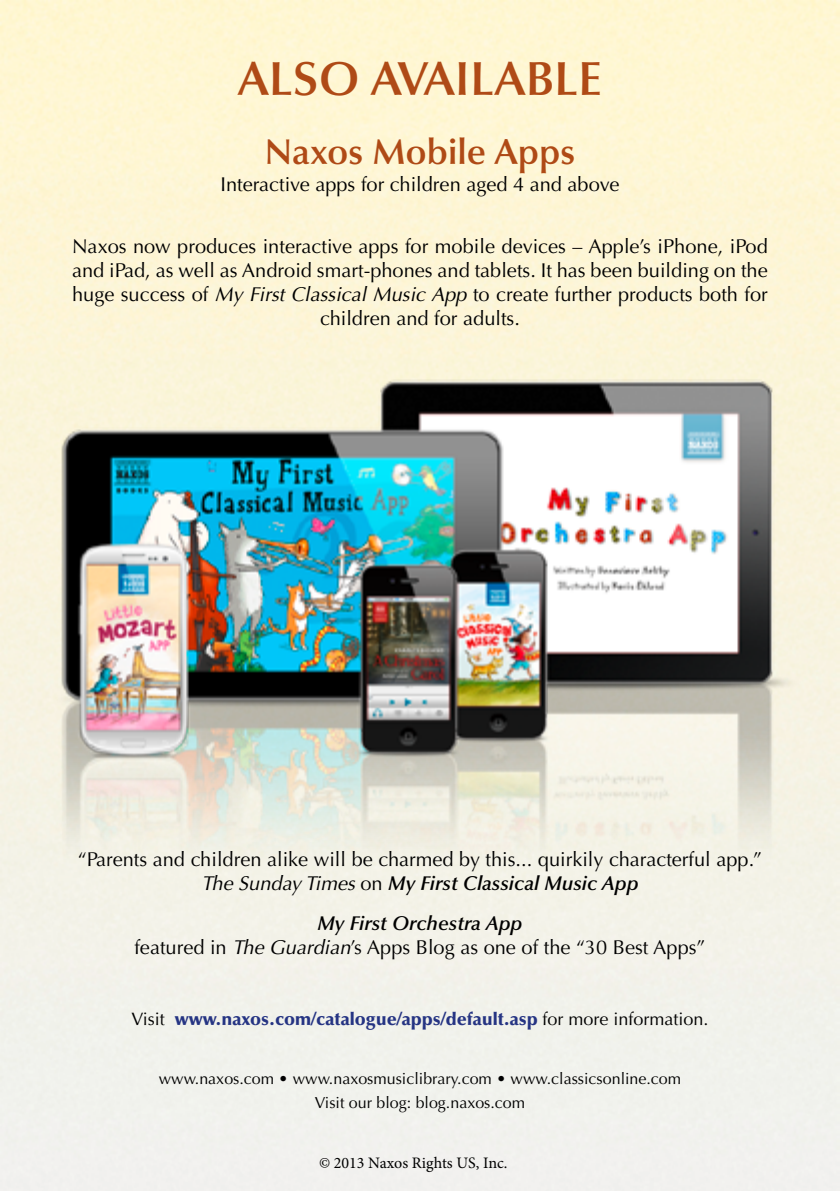
<style>
.page{position:relative;width:840px;height:1191px;background:#fff}
.page>*{position:absolute;margin:0;border:0;box-sizing:border-box;transform-origin:0 0}
.t1{font:600 48px "Optima";color:#af4a16}
.t2{font:600 36px "Optima";color:#af4a16}
.t3{font:20px/24px "Optima";color:#000;text-align:center}
.t4{font:900 18px "Optima";color:#253483}
.t5{font:16px/24px "Optima";color:#000;text-align:center}
.t6{font:16px "Minion Pro";color:#000}
.s1{font-style:italic}
.s2{font-weight:600;font-style:italic}
.s3{font-weight:400;color:#000}
</style>
<div class="page">
<img style="left:5px;top:370px;width:834px;height:490px">
<h1 class="t1" style="left:238px;top:50px;width:366px">Also Available</h1>
<h2 class="t2" style="left:264px;top:131px;width:312px">Naxos Mobile Apps</h2>
<p class="t3" style="left:220px;top:172px;width:400px">Interactive apps for children aged 4 and above</p>
<p class="t3" style="left:72px;top:234px;width:697px">Naxos now produces interactive apps for mobile devices – Apple’s iPhone, iPod and iPad, as well as Android smart-phones and tablets. It has been building on the huge success of <span class="s1">My First Classical Music App</span> to create further products both for children and for adults.</p>
<p class="t3" style="left:78px;top:847px;width:685px">“Parents and children alike will be charmed by this... quirkily characterful app.”<br><span class="s1">The Sunday Times</span> on <span class="s2">My First Classical Music App</span></p>
<p class="t3" style="left:134px;top:911px;width:572px"><span class="s2">My First Orchestra App<br></span>featured in <span class="s1">The Guardian</span>’s Apps Blog as one of the “30 Best Apps”</p>
<p class="t4" style="left:131px;top:1008px;width:578px"><span class="s3">Visit</span> www.naxos.com/catalogue/apps/default.asp <span class="s3">for more information.</span></p>
<p class="t5" style="left:159px;top:1066px;width:523px">www.naxos.com • www.naxosmusiclibrary.com • www.classicsonline.com<br>Visit our blog: blog.naxos.com</p>
<p class="t6" style="left:319px;top:1152px;width:190px">© 2013 Naxos Rights US, Inc.</p>
</div>
